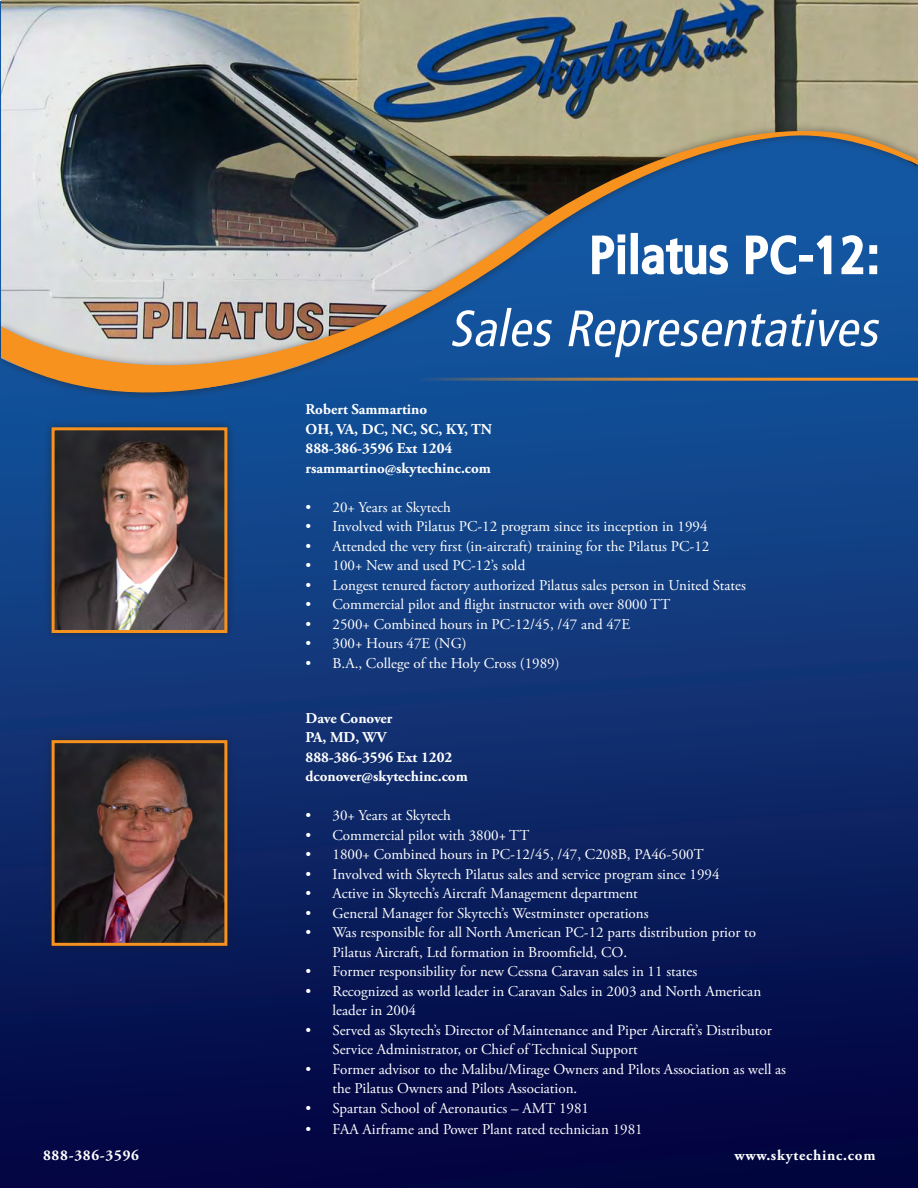
<style>
.page{position:relative;width:918px;height:1188px;background:#fff}
.page>*{position:absolute;margin:0;border:0;box-sizing:border-box;transform-origin:0 0}
.t1{font:italic condensed 51px/73.5px "Frutiger";color:#fff;text-align:right}
.t2{font:15px/19.5px "Adobe Garamond Pro";color:#fff}
.t3{font:700 15px "Adobe Garamond Pro";color:#fff}
.t4{font:700 15px "Adobe Garamond Pro";letter-spacing:.05em;color:#fff}
.s1{font-style:normal}
</style>
<div class="page">
<img style="left:0;top:1px;width:918px;height:1187px">
<div style="left:43px;top:419px;width:193px;height:222px;background:#231f20;opacity:.55"></div>
<img style="left:56px;top:431px;width:167px;height:198px">
<div style="left:52px;top:427px;width:175px;height:206px;border:3px solid #f7921e"></div>
<div style="left:43px;top:732px;width:193px;height:222px;background:#231f20;opacity:.55"></div>
<img style="left:56px;top:744px;width:167px;height:198px">
<div style="left:52px;top:740px;width:175px;height:206px;border:3px solid #f7921e"></div>
<img style="left:1px;top:0;width:917px;height:123px">
<div style="left:0;top:123px;width:918px;height:278px;background:#231f20;opacity:.55"></div>
<img style="left:1px;top:129px;width:917px;height:265px">
<p class="t1" style="left:449px;top:219px;width:441px"><span class="s1">Pilatus PC-12:<br></span>Sales Representatives</p>
<p class="t3" style="left:306px;top:401px;width:123px">Robert Sammartino</p>
<p class="t3" style="left:306px;top:420px;width:188px">OH, VA, DC, NC, SC, KY, TN</p>
<p class="t3" style="left:306px;top:440px;width:148px">888-386-3596 Ext 1204</p>
<p class="t3" style="left:306px;top:459px;width:187px">rsammartino@skytechinc.com</p>
<p class="t2" style="left:306px;top:498px;width:147px">• 20+ Years at Skytech</p>
<p class="t2" style="left:306px;top:517px;width:403px">• Involved with Pilatus PC-12 program since its inception in 1994</p>
<p class="t2" style="left:306px;top:537px;width:405px">• Attended the very first (in-aircraft) training for the Pilatus PC-12</p>
<p class="t2" style="left:306px;top:556px;width:221px">• 100+ New and used PC-12’s sold</p>
<p class="t2" style="left:306px;top:576px;width:442px">• Longest tenured factory authorized Pilatus sales person in United States</p>
<p class="t2" style="left:306px;top:595px;width:366px">• Commercial pilot and flight instructor with over 8000 TT</p>
<p class="t2" style="left:306px;top:615px;width:326px">• 2500+ Combined hours in PC-12/45, /47 and 47E</p>
<p class="t2" style="left:306px;top:634px;width:163px">• 300+ Hours 47E (NG)</p>
<p class="t2" style="left:306px;top:654px;width:255px">• B.A., College of the Holy Cross (1989)</p>
<p class="t3" style="left:306px;top:709px;width:88px">Dave Conover</p>
<p class="t3" style="left:306px;top:729px;width:82px">PA, MD, WV</p>
<p class="t3" style="left:306px;top:748px;width:148px">888-386-3596 Ext 1202</p>
<p class="t3" style="left:306px;top:768px;width:164px">dconover@skytechinc.com</p>
<p class="t2" style="left:306px;top:806px;width:147px">• 30+ Years at Skytech</p>
<p class="t2" style="left:306px;top:826px;width:225px">• Commercial pilot with 3800+ TT</p>
<p class="t2" style="left:306px;top:845px;width:400px">• 1800+ Combined hours in PC-12/45, /47, C208B, PA46-500T</p>
<p class="t2" style="left:306px;top:865px;width:416px">• Involved with Skytech Pilatus sales and service program since 1994</p>
<p class="t2" style="left:306px;top:884px;width:334px">• Active in Skytech’s Aircraft Management department</p>
<p class="t2" style="left:306px;top:904px;width:345px">• General Manager for Skytech’s Westminster operations</p>
<p class="t2" style="left:333px;top:923px;width:425px;text-indent:-27px">• Was responsible for all North American PC-12 parts distribution prior to<br>Pilatus Aircraft, Ltd formation in Broomfield, CO.</p>
<p class="t2" style="left:306px;top:962px;width:393px">• Former responsibility for new Cessna Caravan sales in 11 states</p>
<p class="t2" style="left:333px;top:982px;width:430px;text-indent:-27px">• Recognized as world leader in Caravan Sales in 2003 and North American leader in 2004</p>
<p class="t2" style="left:333px;top:1021px;width:441px;text-indent:-27px">• Served as Skytech’s Director of Maintenance and Piper Aircraft’s Distributor<br>Service Administrator, or Chief of Technical Support</p>
<p class="t2" style="left:333px;top:1060px;width:455px;text-indent:-27px">• Former advisor to the Malibu/Mirage Owners and Pilots Association as well as the Pilatus Owners and Pilots Association.</p>
<p class="t2" style="left:306px;top:1099px;width:285px">• Spartan School of Aeronautics – AMT 1981</p>
<p class="t2" style="left:306px;top:1120px;width:339px">• FAA Airframe and Power Plant rated technician 1981</p>
<p class="t4" style="left:43px;top:1146px;width:98px">888-386-3596</p>
<p class="t4" style="left:735px;top:1146px;width:142px">www.skytechinc.com</p>
</div>
